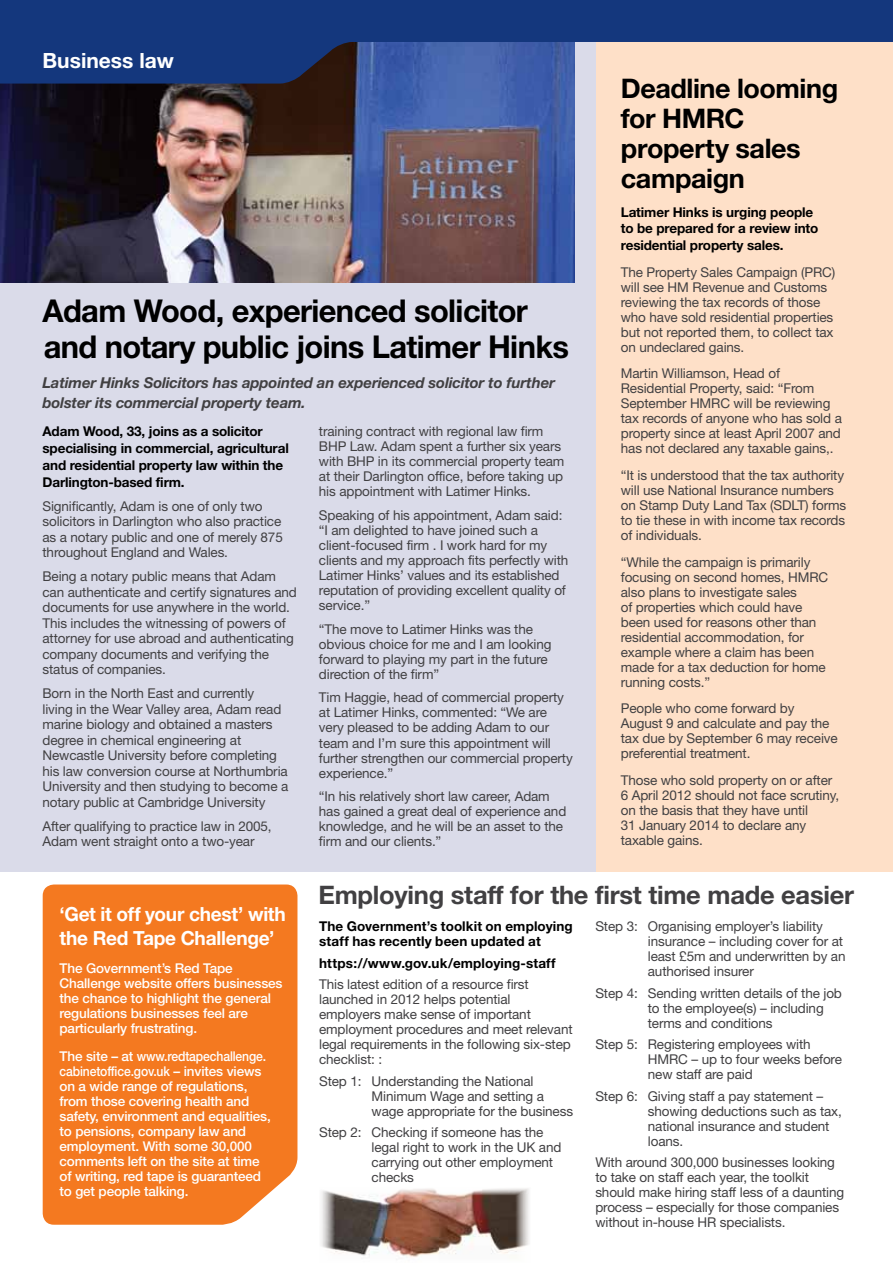
<style>
.page{position:relative;width:893px;height:1263px;background:#fff}
.page>*{position:absolute;margin:0;border:0;box-sizing:border-box;transform-origin:0 0}
.t1{font:700 31.5px/36px "Helvetica Neue";letter-spacing:-.02em;color:#000}
.t2{font:700 27px/30px "Helvetica Neue";letter-spacing:-.015em;color:#000}
.t3{font:700 25.5px "Helvetica Neue";letter-spacing:-.01em;color:#414042}
.t4{font:700 21px "Helvetica Neue";color:#fff}
.t5{font:700 19.5px/24px "Helvetica Neue";letter-spacing:-.015em;color:#fff}
.t6{font:italic 700 15px/19.5px "Helvetica Neue";letter-spacing:-.01em;color:#414042}
.t7{font:13.5px/15px "Helvetica Neue";letter-spacing:-.01em;color:#414042}
.t8{font:500 13.5px/15px "Helvetica Neue";letter-spacing:-.01em;color:#fff}
.t9{font:700 13.5px/17px "Helvetica Neue";letter-spacing:-.01em;color:#000}
.t10{font:700 13.5px/15px "Helvetica Neue";letter-spacing:.01em;color:#000}
</style>
<div class="page">
<div style="left:585px;top:0;width:308px;height:872px;background:#fee0c8"></div>
<div style="left:0;top:0;width:595px;height:872px;background:#dadbe9"></div>
<div style="left:43px;top:884px;width:254px;height:341px;background:#f47920"></div>
<img style="left:0;top:84px;width:574px;height:198px">
<img style="left:321px;top:1188px;width:208px;height:70px">
<svg style="left:0;top:0;width:893px;height:84px;fill:#14377d"></svg>
<h3 class="t4" style="left:43px;top:48px;width:133px">Business law</h3>
<h1 class="t1" style="left:42px;top:292px;width:528px">Adam Wood, experienced solicitor and notary public joins Latimer Hinks</h1>
<p class="t6" style="left:43px;top:373px;width:514px">Latimer Hinks Solicitors has appointed an experienced solicitor to further bolster its commercial property team.</p>
<p class="t9" style="left:43px;top:422px;width:248px">Adam Wood, 33, joins as a solicitor specialising in commercial, agricultural and residential property law within the Darlington-based firm.</p>
<p class="t7" style="left:43px;top:498px;width:242px;line-height:15.5px">Significantly, Adam is one of only two solicitors in Darlington who also practice as a notary public and one of merely 875 throughout England and Wales.</p>
<p class="t7" style="left:43px;top:569px;width:256px;line-height:15.5px">Being a notary public means that Adam can authenticate and certify signatures and documents for use anywhere in the world.<br>This includes the witnessing of powers of attorney for use abroad and authenticating company documents and verifying the status of companies.</p>
<p class="t7" style="left:43px;top:686px;width:247px;line-height:15.5px">Born in the North East and currently<br>living in the Wear Valley area, Adam read marine biology and obtained a masters degree in chemical engineering at Newcastle University before completing his law conversion course at Northumbria University and then studying to become a notary public at Cambridge University</p>
<p class="t7" style="left:43px;top:818px;width:231px;line-height:15.5px">After qualifying to practice law in 2005,<br>Adam went straight onto a two-year</p>
<p class="t7" style="left:319px;top:423px;width:247px">training contract with regional law firm BHP Law. Adam spent a further six years with BHP in its commercial property team at their Darlington office, before taking up his appointment with Latimer Hinks.</p>
<p class="t7" style="left:319px;top:507px;width:251px">Speaking of his appointment, Adam said: “I am delighted to have joined such a client-focused firm . I work hard for my clients and my approach fits perfectly with Latimer Hinks’ values and its established reputation of providing excellent quality of service.”</p>
<p class="t7" style="left:319px;top:621px;width:234px">“The move to Latimer Hinks was the obvious choice for me and I am looking forward to playing my part in the future direction of the firm”</p>
<p class="t7" style="left:319px;top:690px;width:255px">Tim Haggie, head of commercial property at Latimer Hinks, commented: “We are very pleased to be adding Adam to our team and I’m sure this appointment will further strengthen our commercial property experience.”</p>
<p class="t7" style="left:319px;top:789px;width:249px">“In his relatively short law career, Adam has gained a great deal of experience and knowledge, and he will be an asset to the firm and our clients.”</p>
<h2 class="t2" style="left:621px;top:72px;width:219px">Deadline looming for hmrc property sales campaign</h2>
<p class="t9" style="left:621px;top:204px;width:199px;line-height:16.5px">Latimer Hinks is urging people to be prepared for a review into residential property sales.</p>
<p class="t7" style="left:621px;top:264px;width:216px">The Property Sales Campaign (PRC) will see HM Revenue and Customs reviewing the tax records of those who have sold residential properties but not reported them, to collect tax on undeclared gains.</p>
<p class="t7" style="left:621px;top:366px;width:223px">Martin Williamson, Head of Residential Property, said: “From September HMRC will be reviewing tax records of anyone who has sold a property since at least April 2007 and has not declared any taxable gains,.</p>
<p class="t7" style="left:621px;top:467px;width:227px">“It is understood that the tax authority will use National Insurance numbers on Stamp Duty Land Tax (SDLT) forms to tie these in with income tax records of individuals.</p>
<p class="t7" style="left:621px;top:554px;width:209px">“While the campaign is primarily focusing on second homes, HMRC also plans to investigate sales<br>of properties which could have been used for reasons other than residential accommodation, for example where a claim has been made for a tax deduction for home running costs.”</p>
<p class="t7" style="left:621px;top:701px;width:218px">People who come forward by<br>August 9 and calculate and pay the tax due by September 6 may receive preferential treatment.</p>
<p class="t7" style="left:621px;top:772px;width:220px">Those who sold property on or after<br>6 April 2012 should not face scrutiny, on the basis that they have until<br>31 January 2014 to declare any taxable gains.</p>
<h3 class="t5" style="left:60px;top:902px;width:228px">‘Get it off your chest’ with the Red Tape Challenge’</h3>
<p class="t8" style="left:60px;top:960px;width:225px">The Government’s Red Tape<br>Challenge website offers businesses the chance to highlight the general regulations businesses feel are particularly frustrating.</p>
<p class="t8" style="left:60px;top:1048px;width:213px">The site – at www.redtapechallenge. cabinetoffice.gov.uk – invites views on a wide range of regulations, from those covering health and safety, environment and equalities, to pensions, company law and employment. With some 30,000 comments left on the site at time of writing, red tape is guaranteed to get people talking.</p>
<h3 class="t3" style="left:318px;top:879px;width:537px">Employing staff for the first time made easier</h3>
<p class="t10" style="left:319px;top:919px;width:255px">The Government’s toolkit on employing staff has recently been updated at</p>
<p class="t10" style="left:319px;top:955px;width:238px">https://www.gov.uk/employing-staff</p>
<p class="t7" style="left:319px;top:977px;width:255px">This latest edition of a resource first launched in 2012 helps potential employers make sense of important employment procedures and meet relevant legal requirements in the following six-step checklist: :</p>
<p class="t7" style="left:372px;top:1073px;width:203px;text-indent:-53px">Step 1: Understanding the National<br>Minimum Wage and setting a wage appropriate for the business</p>
<p class="t7" style="left:372px;top:1124px;width:191px;text-indent:-53px">Step 2: Checking if someone has the legal right to work in the UK and carrying out other employment checks</p>
<p class="t7" style="left:648px;top:919px;width:199px;text-indent:-53px">Step 3: Organising employer’s liability insurance – including cover for at least £5m and underwritten by an authorised insurer</p>
<p class="t7" style="left:648px;top:985px;width:196px;text-indent:-53px">Step 4: Sending written details of the job to the employee(s) – including terms and conditions</p>
<p class="t7" style="left:648px;top:1037px;width:196px;text-indent:-53px">Step 5: Registering employees with<br>HMRC – up to four weeks before new staff are paid</p>
<p class="t7" style="left:648px;top:1088px;width:195px;text-indent:-53px">Step 6: Giving staff a pay statement – showing deductions such as tax, national insurance and student loans.</p>
<p class="t7" style="left:595px;top:1154px;width:250px">With around 300,000 businesses looking to take on staff each year, the toolkit should make hiring staff less of a daunting process – especially for those companies without in-house HR specialists.</p>
</div>
